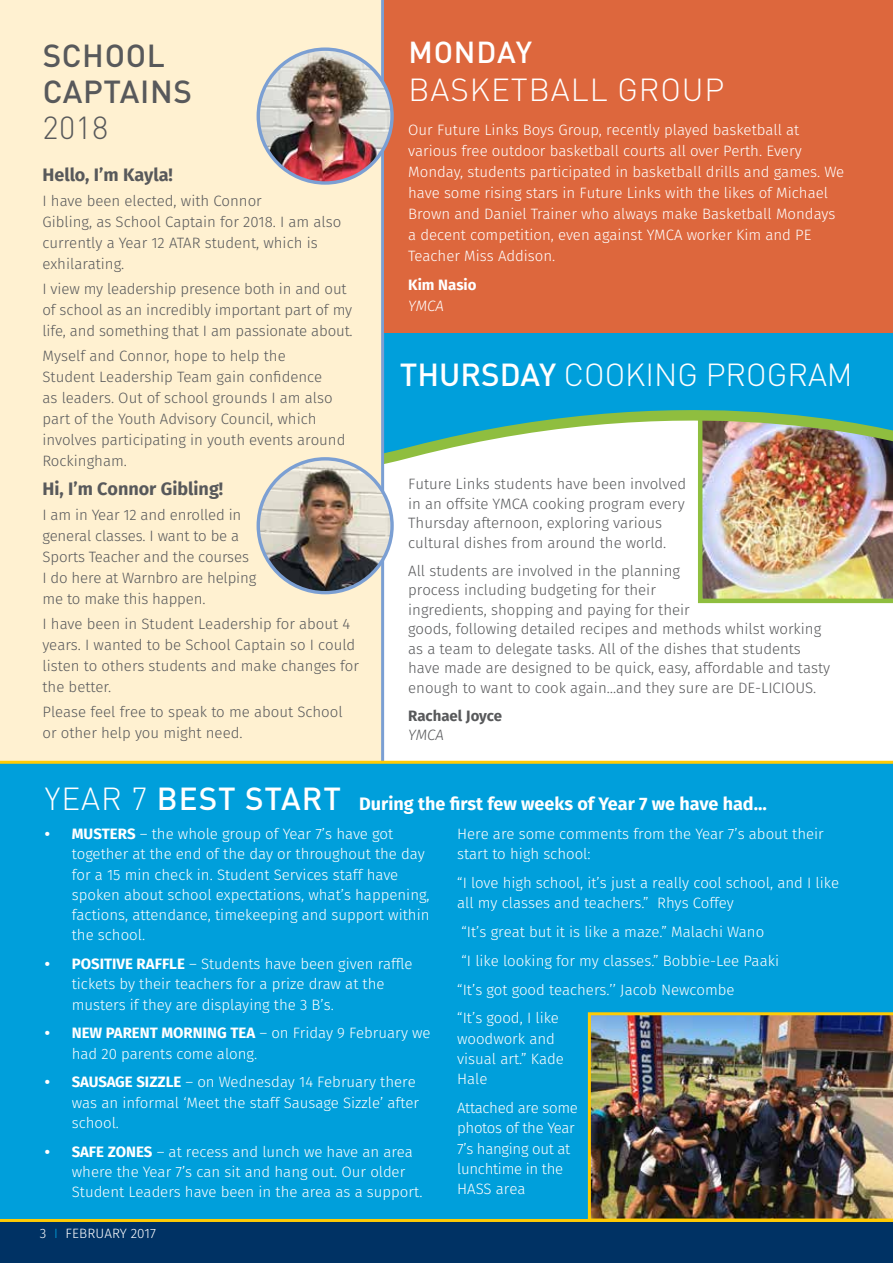
<style>
.page{position:relative;width:893px;height:1263px;background:#fff}
.page>*{position:absolute;margin:0;border:0;box-sizing:border-box;transform-origin:0 0}
.t1{font:300 31.5px "DINOT";color:#fff}
.t2{font:300 31.5px "DINOT";letter-spacing:.03em;color:#fff}
.t3{font:500 31.5px/36px "DINOT";letter-spacing:.02em;color:#58595b}
.t4{font:300 31.5px "DINOT";color:#58595b}
.t5{font:500 30px "DINOT";color:#fff}
.t6{font:700 18px "Fira Sans";letter-spacing:-.005em;color:#fff}
.t7{font:700 18px "Fira Sans";color:#58595b}
.t8{font:300 15px/20.2px "Fira Sans";color:#fff}
.t9{font:300 15px/21px "Fira Sans";color:#58595b}
.t10{font:300 15px/20.2px "Fira Sans";letter-spacing:-.02em;color:#fff}
.t11{font:700 15px "Fira Sans";color:#58595b}
.t12{font:700 15px "Fira Sans";color:#fff}
.t13{font:italic 300 15px "Fira Sans";color:#58595b}
.t14{font:italic 300 15px "Fira Sans";color:#fff}
.t15{font:300 13.5px "Fira Sans";letter-spacing:.005em;color:#fff}
.s1{font-weight:500}
.s2{font-family:"DINOT";font-weight:300;font-size:31.5px}
.s3{font-family:"DINOT";font-weight:500;font-size:31.5px}
.s4{font-weight:700}
.s5{color:#009fdb}
</style>
<div class="page">
<div style="left:0;top:1220px;width:893px;height:43px;background:#003264"></div>
<img style="left:698px;top:543px;width:195px;height:60px">
<div style="left:384px;top:332px;width:509px;height:42px;background:#009fdb"></div>
<img style="left:384px;top:374px;width:509px;height:169px">
<div style="left:0;top:0;width:384px;height:761px;background:#fff1d1"></div>
<img style="left:258px;top:459px;width:134px;height:134px;border-radius:67px">
<div style="left:257px;top:457px;width:137px;height:137px;border:3px solid #7b9fd3;border-radius:50%"></div>
<div style="left:384px;top:0;width:509px;height:332px;background:#dd673d"></div>
<img style="left:258px;top:49px;width:134px;height:134px;border-radius:67px">
<div style="left:257px;top:47px;width:137px;height:138px;border:3px solid #7b9fd3;border-radius:50%"></div>
<div style="left:0;top:761px;width:893px;height:461px;background:#009fdb"></div>
<img style="left:588px;top:1012px;width:305px;height:209px">
<h1 class="t3" style="left:43px;top:36px;width:120px">SCHOOL<br>CAP</h1>
<h1 class="t3" style="left:104px;top:72px;width:90px">TAIN S</h1>
<h1 class="t4" style="left:43px;top:106px;width:67px">2018</h1>
<p class="t7" style="left:43px;top:162px;width:132px">Hello, I’m Kayla!</p>
<p class="t9" style="left:43px;top:191px;width:300px">I have been elected, with Connor<br>Gibling, as School Captain for 2018. I am also currently a Year 12 ATAR student, which is exhilarating.</p>
<p class="t9" style="left:43px;top:279px;width:312px">I view my leadership presence both in and out of school as an incredibly important part of my life, and something that I am passionate about.</p>
<p class="t9" style="left:43px;top:347px;width:304px">Myself and Connor, hope to help the<br>Student Leadership Team gain confidence<br>as leaders. Out of school grounds I am also part of the Youth Advisory Council, which involves participating in youth events around Rockingham.</p>
<p class="t7" style="left:43px;top:476px;width:182px">Hi, I’m Connor Gibling!</p>
<p class="t9" style="left:43px;top:505px;width:215px">I am in Year 12 and enrolled in general classes. I want to be a<br>Sports Teacher and the courses<br>I do here at Warnbro are helping me to make this happen.</p>
<p class="t9" style="left:43px;top:614px;width:318px">I have been in Student Leadership for about 4 years. I wanted to be School Captain so I could listen to others students and make changes for the better.</p>
<p class="t9" style="left:43px;top:703px;width:302px">Please feel free to speak to me about School or other help you might need.</p>
<h2 class="t5" style="left:408px;top:32px;width:67px">MONDA</h2>
<h2 class="t5" style="left:516px;top:32px;width:18px">Y</h2>
<h1 class="t2" style="left:408px;top:68px;width:318px">BASKETBALL GROUP</h1>
<p class="t8" style="left:408px;top:120px;width:437px;line-height:21px">Our Future Links Boys Group, recently played basketball at various free outdoor basketball courts all over Perth. Every Monday, students participated in basketball drills and games. We have some rising stars in Future Links with the likes of Michael Brown and Daniel Trainer who always make Basketball Mondays a decent competition, even against YMCA worker Kim and PE Teacher Miss Addison.</p>
<p class="t12" style="left:408px;top:275px;width:70px">Kim Nasio</p>
<p class="t14" style="left:408px;top:296px;width:37px">YMCA</p>
<h1 class="t1" style="left:400px;top:353px;width:454px"><span class="s1">THURSDAY</span> COOKING PROGRAM</h1>
<p class="t9" style="left:408px;top:475px;width:279px;line-height:19.5px">Future Links students have been involved in an offsite YMCA cooking program every Thursday afternoon, exploring various cultural dishes from around the world.</p>
<p class="t9" style="left:408px;top:562px;width:423px;line-height:19.5px">All students are involved in the planning<br>process including budgeting for their<br>ingredients, shopping and paying for their<br>goods, following detailed recipes and methods whilst working as a team to delegate tasks. All of the dishes that students have made are designed to be quick, easy, affordable and tasty enough to want to cook again…and they sure are DE-LICIOUS.</p>
<p class="t11" style="left:408px;top:705px;width:95px">Rachael Joyce</p>
<p class="t13" style="left:408px;top:724px;width:37px">YMCA</p>
<p class="t6" style="left:45px;top:791px;width:723px"><span class="s2">YEAR 7</span> <span class="s3">BE ST START</span> During the first few weeks of Year 7 we have had…</p>
<p class="t8" style="left:72px;top:825px;width:359px;text-indent:-27px"><span class="s4">• MUSTERS</span> – the whole group of Year 7’s have got together at the end of the day or throughout the day for a 15 min check in. Student Services staff have spoken about school expectations, what’s happening, factions, attendance, timekeeping and support within the school.</p>
<p class="t8" style="left:72px;top:955px;width:342px;text-indent:-27px"><span class="s4">• POSITIVE RAFFLE</span> – Students have been given raffle tickets by their teachers for a prize draw at the musters if they are displaying the 3 B’s.</p>
<p class="t8" style="left:72px;top:1024px;width:360px;text-indent:-27px"><span class="s4">• NEW PARENT MORNING TEA</span> – on Friday 9 February we had 20 parents come along.</p>
<p class="t8" style="left:72px;top:1073px;width:349px;text-indent:-27px"><span class="s4">• SAUSAGE SIZZLE</span> – on Wednesday 14 February there was an informal ‘Meet the staff Sausage Sizzle’ after school.</p>
<p class="t8" style="left:72px;top:1142px;width:352px;text-indent:-27px"><span class="s4">• SAFE ZONES</span> – at recess and lunch we have an area where the Year 7’s can sit and hang out. Our older<br>Student Leaders have been in the area as a support.</p>
<p class="t8" style="left:457px;top:825px;width:368px">Here are some comments from the Year 7’s about their start to high school:</p>
<p class="t8" style="left:457px;top:874px;width:383px">“I love high school, it’s just a really cool school, and I like all my classes and teachers.” Rhys Coffey</p>
<p class="t8" style="left:457px;top:919px;width:323px;line-height:28.8px">“It’s great but it is like a maze.” Malachi Wano<br>“I like looking for my classes.” Bobbie-Lee Paaki “It’s got good teachers.’’ Jacob Newcombe<br>“It’s good, I like</p>
<p class="t8" style="left:457px;top:1029px;width:108px">woodwork and visual art.” Kade<br>Hale</p>
<p class="t10" style="left:457px;top:1099px;width:122px">Attached are some photos of the Year<br>7’s hanging out at lunchtime in the<br>HASS area</p>
<p class="t15" style="left:40px;top:1224px;width:118px">3 <span class="s5">I</span> FEBRUARY 2017</p>
</div>
